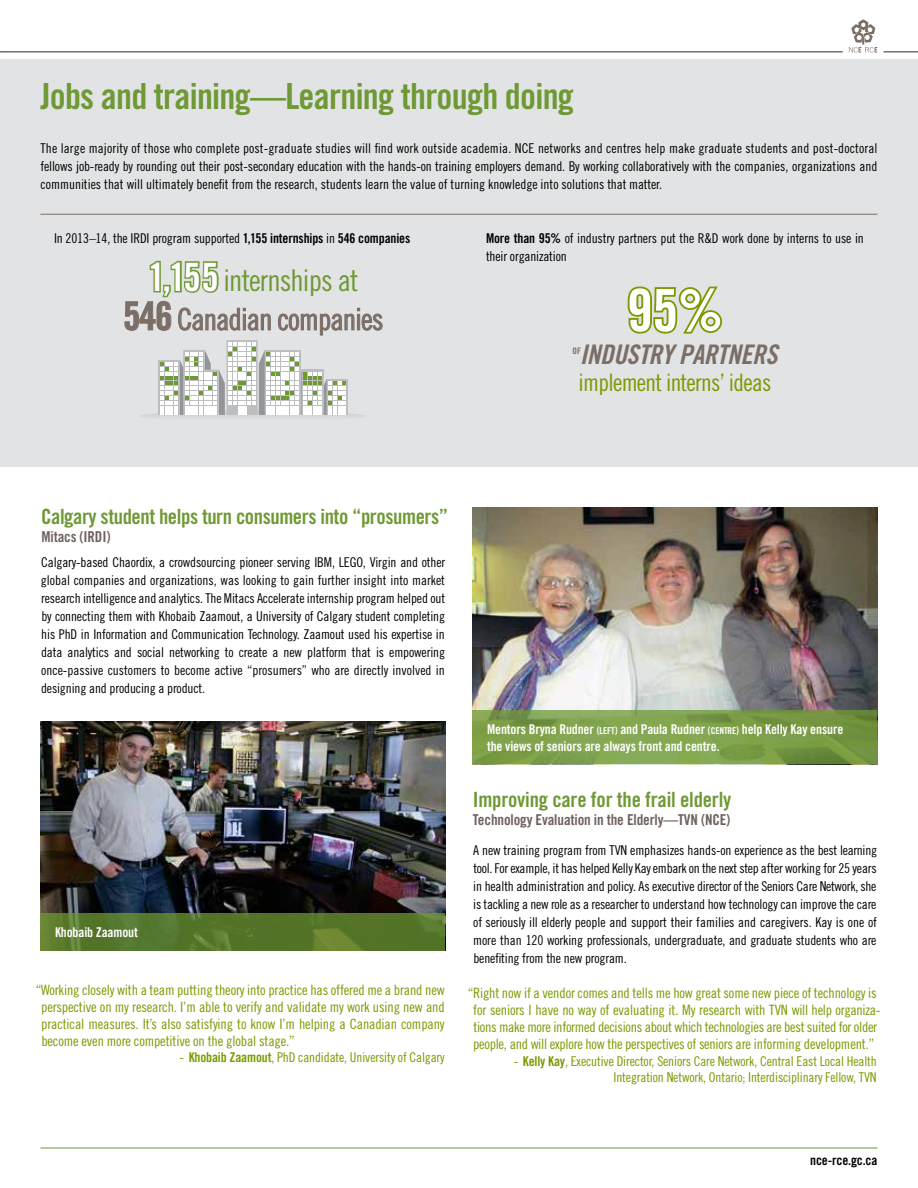
<style>
.page{position:relative;width:918px;height:1188px;background:#fff}
.page>*{position:absolute;margin:0;border:0;box-sizing:border-box;transform-origin:0 0}
.t1{font:58.5px "Trade Gothic Bold Cond Twenty";color:#fff}
.t2{font:36px "Trade Gothic Bold Cond Twenty";letter-spacing:-.02em;color:#6e9934}
.t3{font:30px/39px "Trade Gothic Cond Eighteen";letter-spacing:-.03em;color:#7b6e66;text-align:center}
.t4{font:27px "Trade Gothic Bold Cond Twenty Obl";letter-spacing:-.01em;color:#7b6e66}
.t5{font:24px "Trade Gothic Cond Eighteen";letter-spacing:-.03em;color:#799a00}
.t6{font:21px "Trade Gothic Bold Cond Twenty";letter-spacing:-.02em;color:#6e9934}
.t7{font:15px "Trade Gothic Bold Cond Twenty";letter-spacing:-.01em;color:#6e615e}
.t8{font:14.25px/17.1px "Trade Gothic Cond Eighteen";letter-spacing:-.01em;color:#799a00;text-align:justify}
.t9{font:13.5px/18px "Trade Gothic Cond Eighteen";letter-spacing:-.01em;color:#000;text-align:justify}
.t10{font:13.5px/16.2px "Trade Gothic Cond Eighteen";letter-spacing:-.01em;color:#799a00;text-align:right}
.t11{font:13.5px/16.2px "Trade Gothic Bold Cond Twenty";letter-spacing:-.01em;color:#fff}
.t12{font:13.5px "Trade Gothic Bold Cond Twenty";letter-spacing:-.01em;color:#000}
.t13{font:9px "Trade Gothic Bold Cond Twenty";color:#7b6e66}
.s1{font-family:"Trade Gothic Bold Cond Twenty"}
.s2{font-family:"Trade Gothic Bold Cond Twenty";font-size:39px;color:#fff}
.s3{color:#6e9934}
.s4{font-family:"Trade Gothic Bold Cond Twenty";font-size:39px}
.s5{font-size:10.5px}
.s6{font-size:9.45px}
</style>
<div class="page">
<div style="left:0;top:59px;width:918px;height:408px;background:#e2e3e4"></div>
<img style="left:472px;top:508px;width:406px;height:203px">
<img style="left:40px;top:721px;width:406px;height:192px">
<svg style="left:40px;top:913px;width:406px;height:38px;fill:#547428"></svg>
<svg style="left:472px;top:711px;width:406px;height:53px;fill:#80a24b"></svg>
<hr style="left:884px;top:51px;width:34px;height:2px;background:#7b6e66">
<hr style="left:0;top:51px;width:843px;height:2px;background:#7b6e66">
<svg style="left:849px;top:19px;width:28px;height:34px"></svg>
<hr style="left:40px;top:214px;width:838px;height:1px;background:#7b6e66">
<svg style="left:627px;top:286px;width:95px;height:48px"></svg>
<svg style="left:124px;top:260px;width:259px;height:156px"></svg>
<hr style="left:40px;top:1148px;width:838px;height:1px;background:#6e9934">
<h2 class="t2" style="left:40px;top:74px;width:535px">Jobs and training—Learning through doing</h2>
<p class="t9" style="left:40px;top:139px;width:839px">The large majority of those who complete post-graduate studies will find work outside academia. NCE networks and centres help make graduate students and post-doctoral fellows job-ready by rounding out their post-secondary education with the hands-on training employers demand. By working collaboratively with the companies, organizations and communities that will ultimately benefit from the research, students learn the value of turning knowledge into solutions that matter.</p>
<p class="t9" style="left:54px;top:229px;width:358px">In 2013–14, the IRDI program supported <span class="s1">1,155 internships</span> in <span class="s1">546 companies</span></p>
<p class="t9" style="left:486px;top:229px;width:379px"><span class="s1">More than 95%</span> of industry partners put the R&amp;D work done by interns to use in their organization</p>
<h3 class="t3" style="left:123px;top:260px;width:262px"><span class="s2">1,155</span> <span class="s3">internships at<br></span><span class="s4">546</span> Canadian companies</h3>
<h1 class="t1" style="left:627px;top:275px;width:98px">95%</h1>
<h3 class="t4" style="left:580px;top:338px;width:199px">INDUSTRY PARTNERS</h3>
<h3 class="t5" style="left:579px;top:368px;width:194px">implement interns’ ideas</h3>
<p class="t13" style="left:573px;top:345px;width:10px">OF</p>
<h3 class="t6" style="left:41px;top:503px;width:409px">Calgary student helps turn consumers into “prosumers”</h3>
<p class="t7" style="left:42px;top:527px;width:71px">Mitacs (IRDI)</p>
<p class="t9" style="left:41px;top:553px;width:406px">Calgary-based Chaordix, a crowdsourcing pioneer serving IBM, LEGO, Virgin and other global companies and organizations, was looking to gain further insight into market research intelligence and analytics. The Mitacs Accelerate internship program helped out by connecting them with Khobaib Zaamout, a University of Calgary student completing his PhD in Information and Communication Technology. Zaamout used his expertise in data analytics and social networking to create a new platform that is empowering once-passive customers to become active “prosumers” who are directly involved in designing and producing a product.</p>
<p class="t11" style="left:55px;top:924px;width:84px">Khobaib Zaamout</p>
<p class="t8" style="left:41px;top:981px;width:405px;text-indent:-5px">“Working closely with a team putting theory into practice has offered me a brand new perspective on my research. I’m able to verify and validate my work using new and practical measures. It’s also satisfying to know I’m helping a Canadian company become even more competitive on the global stage.”</p>
<p class="t10" style="left:180px;top:1049px;width:267px">- <span class="s1">Khobaib Zaamout</span>, PhD candidate, University of Calgary</p>
<p class="t11" style="left:487px;top:721px;width:358px">Mentors Bryna Rudner <span class="s5">(</span><span class="s6">LEFT</span><span class="s5">)</span> and Paula Rudner <span class="s5">(</span><span class="s6">CENTRE</span><span class="s5">)</span> help Kelly Kay ensure the views of seniors are always front and centre.</p>
<h3 class="t6" style="left:473px;top:787px;width:260px">Improving care for the frail elderly</h3>
<p class="t7" style="left:473px;top:811px;width:259px">Technology Evaluation in the Elderly—TVN (NCE)</p>
<p class="t9" style="left:473px;top:841px;width:406px">A new training program from TVN emphasizes hands-on experience as the best learning tool. For example, it has helped Kelly Kay embark on the next step after working for 25 years in health administration and policy. As executive director of the Seniors Care Network, she is tackling a new role as a researcher to understand how technology can improve the care of seriously ill elderly people and support their families and caregivers. Kay is one of more than 120 working professionals, undergraduate, and graduate students who are benefiting from the new program.</p>
<p class="t8" style="left:468px;top:984px;width:415px;text-align:center">“Right now if a vendor comes and tells me how great some new piece of technology is for seniors I have no way of evaluating it. My research with TVN will help organiza&shy;tions make more informed decisions about which technologies are best suited for older people, and will explore how the perspectives of seniors are informing development.”</p>
<p class="t10" style="left:514px;top:1053px;width:365px">- <span class="s1">Kelly Kay</span>, Executive Director, Seniors Care Network, Central East Local Health<br>Integration Network, Ontario; Interdisciplinary Fellow, TVN</p>
<p class="t12" style="left:810px;top:1152px;width:69px">nce-rce.gc.ca</p>
</div>
